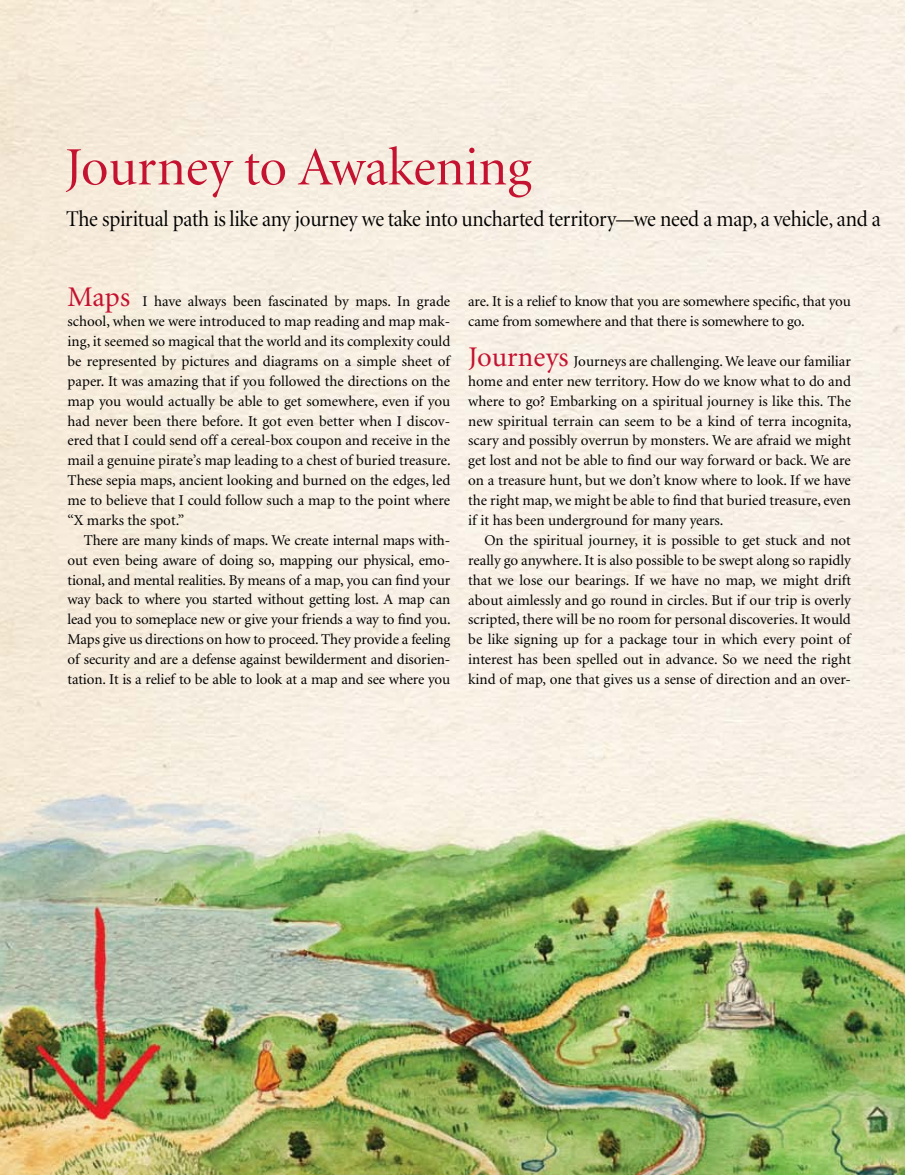
<style>
.page{position:relative;width:905px;height:1175px;background:#fff}
.page>*{position:absolute;margin:0;border:0;box-sizing:border-box;transform-origin:0 0}
.t1{font:54px "Minion Display";color:#c41230}
.t2{font:22.5px "Minion Display";letter-spacing:-.01em;color:#000;scale:.94 1}
.t3{font:15px/19.8px "Minion";letter-spacing:-.01em;color:#000;text-align:justify}
.s1{font-size:28.5px;color:#c41230}
</style>
<div class="page">
<img style="left:0;top:0;width:904px;height:1174px">
<h1 class="t1" style="left:64px;top:141px;width:468px">Journey to Awakening</h1>
<h2 class="t2" style="left:66px;top:208px;width:868px">The spiritual path is like any journey we take into uncharted territory—we need a map, a vehicle, and a</h2>
<p class="t3" style="left:68px;top:292px;width:384px"><span class="s1">Maps</span> I have always been fascinated by maps. In grade school, when we were introduced to map reading and map mak&shy;ing, it seemed so magical that the world and its complexity could be represented by pictures and diagrams on a simple sheet of paper. It was amazing that if you followed the directions on the map you would actually be able to get somewhere, even if you had never been there before. It got even better when I discov&shy;ered that I could send off a cereal-box coupon and receive in the mail a genuine pirate’s map leading to a chest of buried treasure.<br>These sepia maps, ancient looking and burned on the edges, led me to believe that I could follow such a map to the point where “X marks the spot.”</p>
<p class="t3" style="left:68px;top:530px;width:384px;text-indent:16px">There are many kinds of maps. We create internal maps with&shy;out even being aware of doing so, mapping our physical, emo&shy;tional, and mental realities. By means of a map, you can find your way back to where you started without getting lost. A map can lead you to someplace new or give your friends a way to find you.<br>Maps give us directions on how to proceed. They provide a feeling of security and are a defense against bewilderment and disorien&shy;tation. It is a relief to be able to look at a map and see where you</p>
<p class="t3" style="left:468px;top:292px;width:384px">are. It is a relief to know that you are somewhere specific, that you came from somewhere and that there is somewhere to go.</p>
<p class="t3" style="left:468px;top:352px;width:385px"><span class="s1">Journeys</span> Journeys are challenging. We leave our familiar home and enter new territory. How do we know what to do and where to go? Embarking on a spiritual journey is like this. The new spiritual terrain can seem to be a kind of terra incognita, scary and possibly overrun by monsters. We are afraid we might get lost and not be able to find our way forward or back. We are on a treasure hunt, but we don’t know where to look. If we have the right map, we might be able to find that buried treasure, even if it has been underground for many years.</p>
<p class="t3" style="left:468px;top:530px;width:384px;text-indent:16px">On the spiritual journey, it is possible to get stuck and not really go anywhere. It is also possible to be swept along so rapidly that we lose our bearings. If we have no map, we might drift about aimlessly and go round in circles. But if our trip is overly scripted, there will be no room for personal discoveries. It would be like signing up for a package tour in which every point of interest has been spelled out in advance. So we need the right kind of map, one that gives us a sense of direction and an over-</p>
</div>
